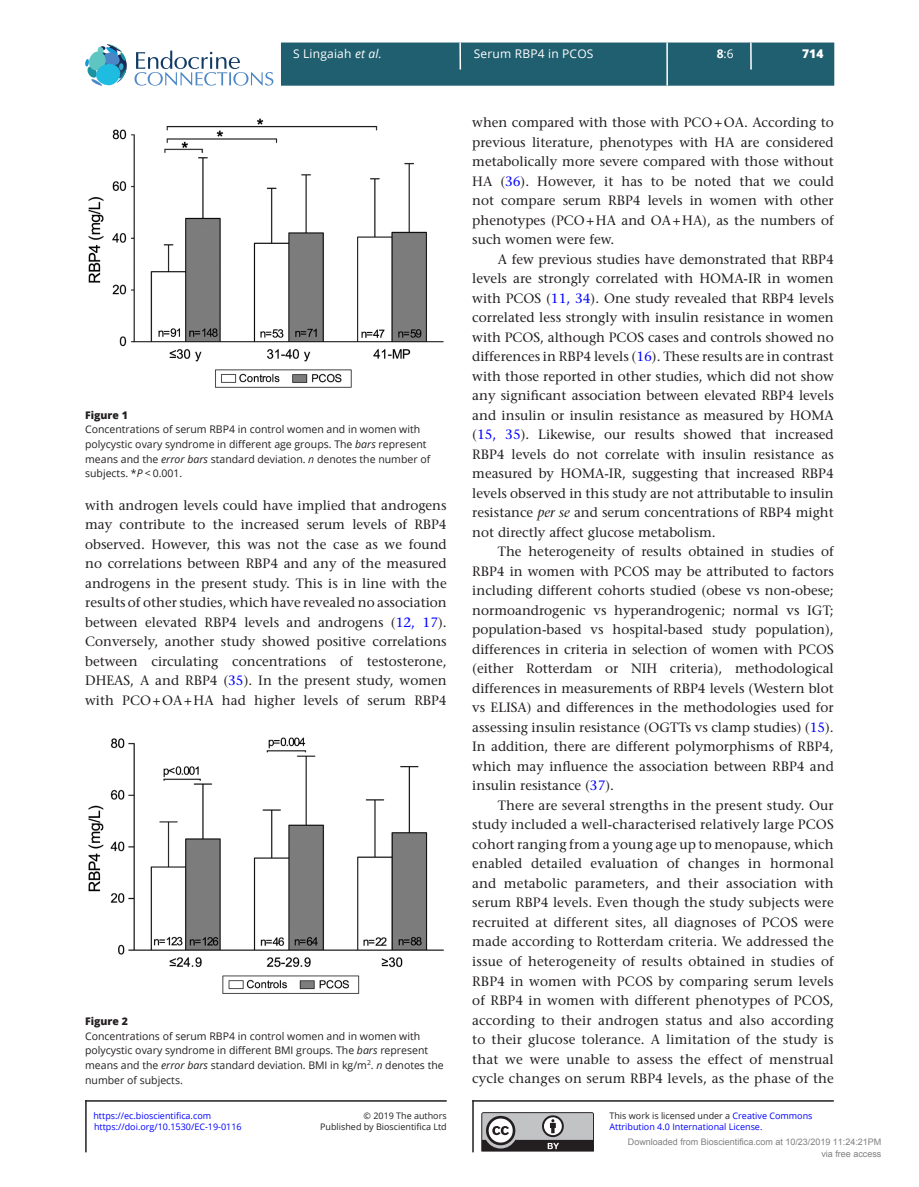
<style>
.page{position:relative;width:919px;height:1187px;background:#fff}
.page>*{position:absolute;margin:0;border:0;box-sizing:border-box;transform-origin:0 0}
.TXI{font:500 13.5px/19.5px "Stone Serif Std";color:#231f20;text-align:justify}
.t1{font:12px "Open Sans";letter-spacing:.015em;color:#fff}
.t2{font:800 12px "Open Sans";color:#fff}
.FC{font:10.5px/14.7px "Open Sans";color:#231f20}
.FC-2{font:800 10.5px "Open Sans";color:#231f20}
.t3{font:9px "Open Sans";color:#00f}
.t4{font:9px/11.4px "Open Sans";color:#231f20;text-align:right}
.t5{font:9px/12px "Arial";color:#808080;text-align:right}
.s1{font-style:italic}
.s2{font-weight:700}
.s3{color:#00f}
</style>
<div class="page">
<div style="left:281px;top:43px;width:553px;height:43px;background:#205f6f;border:2px solid #205f6f"></div>
<svg style="left:750px;top:43px;width:1px;height:27px"></svg>
<hr style="left:459px;top:43px;width:2px;height:27px;background:#fff">
<svg style="left:134px;top:51px;width:139px;height:35px"></svg>
<svg style="left:85px;top:44px;width:42px;height:42px"></svg>
<hr style="left:666px;top:43px;width:2px;height:43px;background:#fff">
<img style="left:88px;top:118px;width:356px;height:270px">
<img style="left:88px;top:737px;width:356px;height:257px">
<svg style="left:481px;top:1112px;width:113px;height:39px;background:#8e8d8e"></svg>
<hr style="left:472px;top:1100px;width:361px;height:1px;background:#231f20">
<hr style="left:472px;top:1100px;width:1px;height:52px;background:#231f20">
<hr style="left:85px;top:1100px;width:361px;height:1px;background:#231f20">
<hr style="left:85px;top:1100px;width:2px;height:52px;background:#231f20">
<p class="t1" style="left:293px;top:46px;width:90px">S Lingaiah <span class="s1">et al.</span></p>
<p class="t1" style="left:474px;top:46px;width:121px">Serum RBP4 in PCOS</p>
<p class="t2" style="left:802px;top:45px;width:23px">714</p>
<p class="t1" style="left:716px;top:46px;width:18px"><span class="s2">8</span>:6</p>
<p class="FC-2" style="left:85px;top:407px;width:44px">Figure 1</p>
<p class="FC" style="left:85px;top:422px;width:346px">Concentrations of serum RBP4 in control women and in women with polycystic ovary syndrome in different age groups. The <span class="s1">bars</span> represent means and the <span class="s1">error bars</span> standard deviation. <span class="s1">n</span> denotes the number of subjects. *<span class="s1">P</span> &lt; 0.001.</p>
<p class="TXI" style="left:85px;top:495px;width:363px">with androgen levels could have implied that androgens may contribute to the increased serum levels of RBP4 observed. However, this was not the case as we found no correlations between RBP4 and any of the measured androgens in the present study. This is in line with the results of other studies, which have revealed no association between elevated RBP4 levels and androgens (<span class="s3">12, 17</span>).<br>Conversely, another study showed positive correlations between circulating concentrations of testosterone, DHEAS, A and RBP4 (<span class="s3">35</span>). In the present study, women with PCO+OA+HA had higher levels of serum RBP4</p>
<p class="FC-2" style="left:85px;top:1013px;width:44px">Figure 2</p>
<p class="FC" style="left:85px;top:1028px;width:360px">Concentrations of serum RBP4 in control women and in women with polycystic ovary syndrome in different BMI groups. The <span class="s1">bars</span> represent means and the <span class="s1">error bars</span> standard deviation. BMI in kg/m<sup>2</sup>. <span class="s1">n</span> denotes the number of subjects.</p>
<p class="TXI" style="left:472px;top:113px;width:363px">when compared with those with PCO+OA. According to previous literature, phenotypes with HA are considered metabolically more severe compared with those without HA (<span class="s3">36</span>). However, it has to be noted that we could not compare serum RBP4 levels in women with other phenotypes (PCO+HA and OA+HA), as the numbers of such women were few.</p>
<p class="TXI" style="left:472px;top:249px;width:363px;text-indent:26px">A few previous studies have demonstrated that RBP4 levels are strongly correlated with HOMA-IR in women with PCOS (<span class="s3">11, 34</span>). One study revealed that RBP4 levels correlated less strongly with insulin resistance in women with PCOS, although PCOS cases and controls showed no differences in RBP4 levels (<span class="s3">16</span>). These results are in contrast with those reported in other studies, which did not show any significant association between elevated RBP4 levels and insulin or insulin resistance as measured by HOMA (<span class="s3">15, 35</span>). Likewise, our results showed that increased RBP4 levels do not correlate with insulin resistance as measured by HOMA-IR, suggesting that increased RBP4 levels observed in this study are not attributable to insulin resistance <span class="s1">per se</span> and serum concentrations of RBP4 might not directly affect glucose metabolism.</p>
<p class="TXI" style="left:472px;top:542px;width:363px;text-indent:26px">The heterogeneity of results obtained in studies of RBP4 in women with PCOS may be attributed to factors including different cohorts studied (obese vs non-obese; normoandrogenic vs hyperandrogenic; normal vs IGT; population-based vs hospital-based study population), differences in criteria in selection of women with PCOS (either Rotterdam or NIH criteria), methodological differences in measurements of RBP4 levels (Western blot vs ELISA) and differences in the methodologies used for assessing insulin resistance (OGTTs vs clamp studies) (<span class="s3">15</span>).<br>In addition, there are different polymorphisms of RBP4, which may influence the association between RBP4 and insulin resistance (<span class="s3">37</span>).</p>
<p class="TXI" style="left:472px;top:795px;width:363px;text-indent:26px">There are several strengths in the present study. Our study included a well-characterised relatively large PCOS cohort ranging from a young age up to menopause, which enabled detailed evaluation of changes in hormonal and metabolic parameters, and their association with serum RBP4 levels. Even though the study subjects were recruited at different sites, all diagnoses of PCOS were made according to Rotterdam criteria. We addressed the issue of heterogeneity of results obtained in studies of RBP4 in women with PCOS by comparing serum levels of RBP4 in women with different phenotypes of PCOS, according to their androgen status and also according to their glucose tolerance. A limitation of the study is that we were unable to assess the effect of menstrual cycle changes on serum RBP4 levels, as the phase of the</p>
<p class="t3" style="left:93px;top:1109px;width:119px">https://ec.bioscientifica.com</p>
<p class="t4" style="left:320px;top:1109px;width:128px">© 2019 The authors<br>Published by Bioscientifica Ltd</p>
<p class="t4" style="left:609px;top:1109px;width:204px">This work is licensed under a <span class="s3">Creative Commons</span></p>
<p class="t3" style="left:94px;top:1120px;width:149px">https://doi.org/10.1530/EC-19-0116</p>
<p class="t3" style="left:609px;top:1120px;width:154px">Attribution 4.0 International License.</p>
<p class="t5" style="left:627px;top:1136px;width:255px">Downloaded from Bioscientifica.com at 10/23/2019 11:24:21PM via free access</p>
</div>
